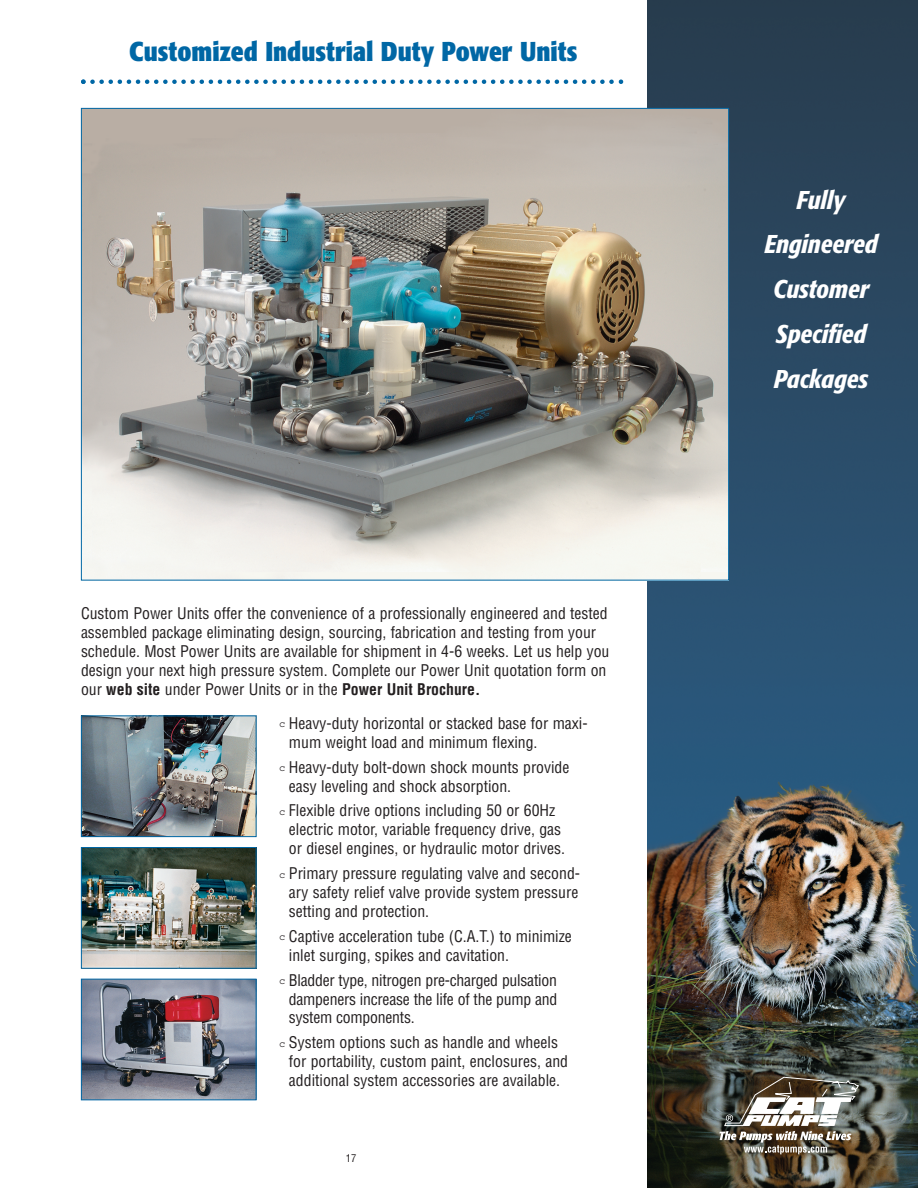
<style>
.page{position:relative;width:918px;height:1188px;background:#fff}
.page>*{position:absolute;margin:0;border:0;box-sizing:border-box;transform-origin:0 0}
.t1{font:700 condensed 27px "Formata";color:#0067a5}
.t2{font:italic 500 condensed 25.5px/45px "Formata";color:#fff;text-align:center}
.t3{font:condensed 15.75px/18.9px "Helvetica";color:#231f20}
.t4{font:condensed 10.5px "Helvetica";color:#231f20}
.s1{font-weight:700}
.s2{font-family:"Courier";font-stretch:normal;font-size:10.5px}
</style>
<div class="page">
<img style="left:648px;top:0;width:270px;height:1188px">
<svg style="left:81px;top:80px;width:542px;height:4px"></svg>
<img style="left:719px;top:1076px;width:141px;height:78px">
<img style="left:83px;top:110px;width:644px;height:468px">
<img style="left:83px;top:718px;width:171px;height:117px">
<div style="left:81px;top:716px;width:175px;height:121px;border:1px solid #0067a5"></div>
<img style="left:83px;top:849px;width:171px;height:118px">
<div style="left:81px;top:847px;width:175px;height:122px;border:1px solid #0067a5"></div>
<img style="left:83px;top:981px;width:171px;height:117px">
<div style="left:81px;top:979px;width:175px;height:121px;border:1px solid #0067a5"></div>
<h1 class="t1" style="left:129px;top:41px;width:450px">Customized Industrial Duty Power Units</h1>
<p class="t3" style="left:81px;top:605px;width:530px">Custom Power Units offer the convenience of a professionally engineered and tested assembled package eliminating design, sourcing, fabrication and testing from your schedule. Most Power Units are available for shipment in 4-6 weeks. Let us help you design your next high pressure system. Complete our Power Unit quotation form on our <span class="s1">web site</span> under Power Units or in the <span class="s1">Power Unit Brochure.</span></p>
<p class="t3" style="left:289px;top:715px;width:300px;text-indent:-10px"><span class="s2">c</span> Heavy-duty horizontal or stacked base for maxi&shy;mum weight load and minimum flexing.</p>
<p class="t3" style="left:289px;top:759px;width:282px;text-indent:-10px"><span class="s2">c</span> Heavy-duty bolt-down shock mounts provide easy leveling and shock absorption.</p>
<p class="t3" style="left:289px;top:803px;width:278px;text-indent:-10px"><span class="s2">c</span> Flexible drive options including 50 or 60Hz electric motor, variable frequency drive, gas or diesel engines, or hydraulic motor drives.</p>
<p class="t3" style="left:289px;top:865px;width:293px;text-align:justify;text-indent:-10px"><span class="s2">c</span> Primary pressure regulating valve and second&shy;ary safety relief valve provide system pressure setting and protection.</p>
<p class="t3" style="left:289px;top:928px;width:285px;text-indent:-10px"><span class="s2">c</span> Captive acceleration tube (C.A.T.) to minimize inlet surging, spikes and cavitation.</p>
<p class="t3" style="left:289px;top:972px;width:270px;text-align:justify;text-indent:-10px"><span class="s2">c</span> Bladder type, nitrogen pre-charged pulsation dampeners increase the life of the pump and system components.</p>
<p class="t3" style="left:289px;top:1034px;width:281px;text-indent:-10px"><span class="s2">c</span> System options such as handle and wheels for portability, custom paint, enclosures, and additional system accessories are available.</p>
<p class="t4" style="left:346px;top:1154px;width:12px">17</p>
<h2 class="t2" style="left:764px;top:179px;width:115px">Fully<br>Engineered<br>Customer<br>Specified<br>Packages</h2>
</div>
